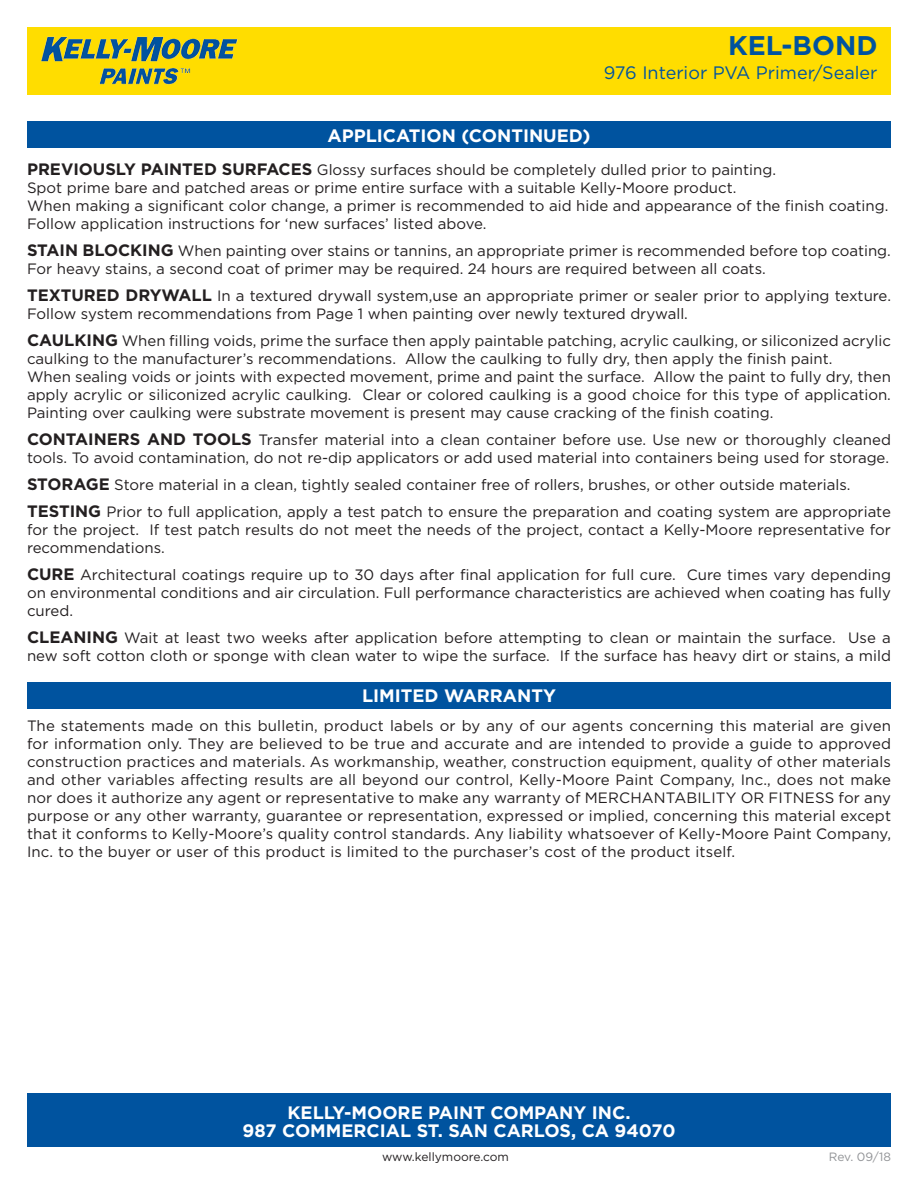
<style>
.page{position:relative;width:918px;height:1188px;background:#fff}
.page>*{position:absolute;margin:0;border:0;box-sizing:border-box;transform-origin:0 0}
.t1{font:700 27px "Gotham";color:#00539f}
.t2{font:700 18px "Gotham";color:#fff}
.t3{font:18px "Gotham";color:#00539f}
.Paragraph_Style_1{font:15px/18px "Gotham";color:#231f20}
.t4{font:12px "Gotham";color:#231f20}
.t5{font:12px "Gotham";letter-spacing:-.005em;color:#919396}
.s1{font-weight:700;font-size:16.5px}
</style>
<div class="page">
<div style="left:27px;top:122px;width:864px;height:26px;background:#00539f"></div>
<div style="left:27px;top:27px;width:864px;height:67px;background:#fd0"></div>
<img style="left:41px;top:36px;width:197px;height:49px">
<div style="left:27px;top:1094px;width:864px;height:54px;background:#00539f"></div>
<div style="left:27px;top:682px;width:864px;height:27px;background:#00539f"></div>
<h1 class="t1" style="left:728px;top:28px;width:151px">KEL-BOND</h1>
<p class="t3" style="left:604px;top:62px;width:275px">976 Interior PVA Primer/Sealer</p>
<h2 class="t2" style="left:327px;top:124px;width:265px">APPLICATION (CONTINUED)</h2>
<p class="Paragraph_Style_1" style="left:27px;top:161px;width:751px"><span class="s1">PREVIOUSLY PAINTED SURFACES</span> Glossy surfaces should be completely dulled prior to painting.</p>
<p class="Paragraph_Style_1" style="left:27px;top:179px;width:711px">Spot prime bare and patched areas or prime entire surface with a suitable Kelly-Moore product.</p>
<p class="Paragraph_Style_1" style="left:27px;top:197px;width:863px">When making a significant color change, a primer is recommended to aid hide and appearance of the finish coating.</p>
<p class="Paragraph_Style_1" style="left:27px;top:215px;width:461px">Follow application instructions for ‘new surfaces’ listed above.</p>
<p class="Paragraph_Style_1" style="left:27px;top:242px;width:865px"><span class="s1">STAIN BLOCKING</span> When painting over stains or tannins, an appropriate primer is recommended before top coating.<br>For heavy stains, a second coat of primer may be required. 24 hours are required between all coats.</p>
<p class="Paragraph_Style_1" style="left:27px;top:287px;width:866px"><span class="s1">TEXTURED DRYWALL</span> In a textured drywall system,use an appropriate primer or sealer prior to applying texture.<br>Follow system recommendations from Page 1 when painting over newly textured drywall.</p>
<p class="Paragraph_Style_1" style="left:27px;top:332px;width:866px"><span class="s1">CAULKING</span> When filling voids, prime the surface then apply paintable patching, acrylic caulking, or siliconized acrylic caulking to the manufacturer’s recommendations. Allow the caulking to fully dry, then apply the finish paint.</p>
<p class="Paragraph_Style_1" style="left:27px;top:368px;width:865px;text-align:justify">When sealing voids or joints with expected movement, prime and paint the surface. Allow the paint to fully dry, then apply acrylic or siliconized acrylic caulking. Clear or colored caulking is a good choice for this type of application.<br>Painting over caulking were substrate movement is present may cause cracking of the finish coating.</p>
<p class="Paragraph_Style_1" style="left:27px;top:431px;width:866px"><span class="s1">CONTAINERS AND TOOLS</span> Transfer material into a clean container before use. Use new or thoroughly cleaned tools. To avoid contamination, do not re-dip applicators or add used material into containers being used for storage.</p>
<p class="Paragraph_Style_1" style="left:27px;top:476px;width:825px"><span class="s1">STORAGE</span> Store material in a clean, tightly sealed container free of rollers, brushes, or other outside materials.</p>
<p class="Paragraph_Style_1" style="left:27px;top:503px;width:865px;text-align:justify"><span class="s1">TESTING</span> Prior to full application, apply a test patch to ensure the preparation and coating system are appropriate for the project. If test patch results do not meet the needs of the project, contact a Kelly-Moore representative for recommendations.</p>
<p class="Paragraph_Style_1" style="left:27px;top:566px;width:865px;text-align:justify"><span class="s1">CURE</span> Architectural coatings require up to 30 days after final application for full cure. Cure times vary depending on environmental conditions and air circulation. Full performance characteristics are achieved when coating has fully cured.</p>
<p class="Paragraph_Style_1" style="left:27px;top:629px;width:865px"><span class="s1">CLEANING</span> Wait at least two weeks after application before attempting to clean or maintain the surface. Use a new soft cotton cloth or sponge with clean water to wipe the surface. If the surface has heavy dirt or stains, a mild</p>
<h2 class="t2" style="left:362px;top:684px;width:195px">LIMITED WARRANTY</h2>
<p class="Paragraph_Style_1" style="left:27px;top:717px;width:866px;text-align:justify">The statements made on this bulletin, product labels or by any of our agents concerning this material are given for information only. They are believed to be true and accurate and are intended to provide a guide to approved construction practices and materials. As workmanship, weather, construction equipment, quality of other materials and other variables affecting results are all beyond our control, Kelly-Moore Paint Company, Inc., does not make nor does it authorize any agent or representative to make any warranty of MERCHANTABILITY OR FITNESS for any purpose or any other warranty, guarantee or representation, expressed or implied, concerning this material except that it conforms to Kelly-Moore’s quality control standards. Any liability whatsoever of Kelly-Moore Paint Company, Inc. to the buyer or user of this product is limited to the purchaser’s cost of the product itself.</p>
<p class="t2" style="left:288px;top:1100px;width:344px">KELLY-MOORE PAINT COMPANY INC.</p>
<p class="t2" style="left:242px;top:1118px;width:435px">987 COMMERCIAL ST. SAN CARLOS, CA 94070</p>
<p class="t4" style="left:382px;top:1150px;width:128px">www.kellymoore.com</p>
<p class="t5" style="left:829px;top:1150px;width:64px">Rev. 09/18</p>
</div>
